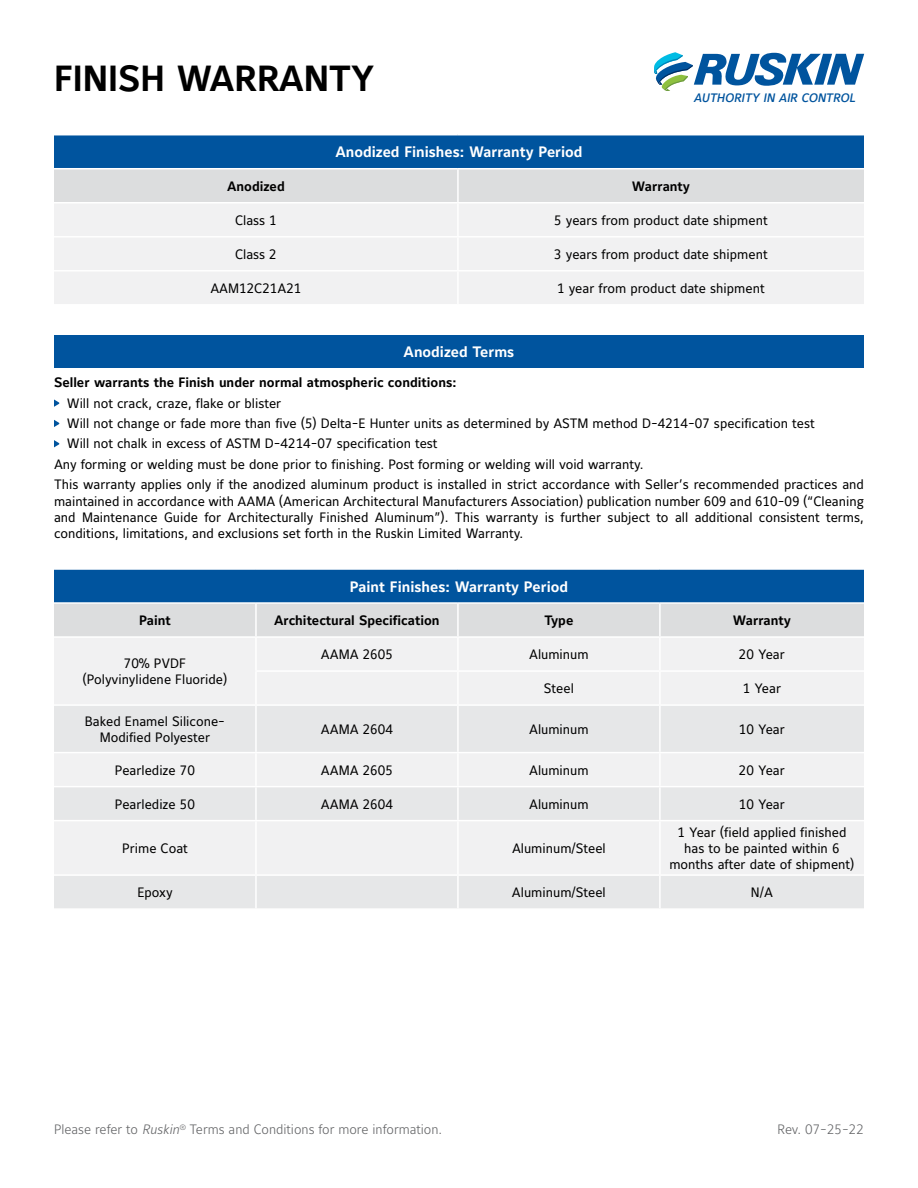
<style>
.page{position:relative;width:918px;height:1188px;background:#fff}
.page>*{position:absolute;margin:0;border:0;box-sizing:border-box;transform-origin:0 0}
.t1{font:36px "Maurea Bold Tf";color:#000}
.t2{font:15px "Maurea Bold Tf";color:#fff}
.t3{font:13.5px/16.2px "Maurea Regular Tf";color:#000;text-align:center}
.t4{font:13.5px "Maurea Bold Tf";color:#000}
.t5{font:13.5px "Maurea Light Tf";color:#636466}
.t6{font:12.15px "Maurea Medium Italic Tf";color:#00549e}
.s1{font-family:"Maurea Light Italic Tf"}
</style>
<div class="page">
<svg style="left:654px;top:52px;width:210px;height:39px"></svg>
<div style="left:54px;top:135px;width:810px;height:34px;background:#00549e"></div>
<div style="left:54px;top:169px;width:810px;height:33px;background:#dcddde"></div>
<div style="left:54px;top:204px;width:810px;height:100px;background:#f1f1f2"></div>
<hr style="left:457px;top:204px;width:2px;height:32px;background:#fff">
<hr style="left:54px;top:236px;width:404px;height:2px;background:#fff">
<hr style="left:458px;top:236px;width:406px;height:2px;background:#fff">
<hr style="left:457px;top:238px;width:2px;height:32px;background:#fff">
<hr style="left:54px;top:270px;width:404px;height:2px;background:#fff">
<hr style="left:458px;top:270px;width:406px;height:2px;background:#fff">
<hr style="left:457px;top:272px;width:2px;height:32px;background:#fff">
<hr style="left:457px;top:169px;width:2px;height:33px;background:#fff">
<hr style="left:54px;top:168px;width:404px;height:1px;background:#fff">
<hr style="left:458px;top:168px;width:406px;height:1px;background:#fff">
<div style="left:54px;top:569px;width:810px;height:34px;background:#00549e"></div>
<div style="left:54px;top:604px;width:810px;height:32px;background:#dcddde"></div>
<div style="left:54px;top:638px;width:810px;height:148px;background:#f1f1f2"></div>
<div style="left:54px;top:706px;width:810px;height:46px;background:#e6e7e8"></div>
<svg style="left:54px;top:787px;width:810px;height:121px;fill:#e6e7e8"></svg>
<hr style="left:255px;top:638px;width:2px;height:32px;background:#fff">
<hr style="left:457px;top:638px;width:2px;height:32px;background:#fff">
<hr style="left:659px;top:638px;width:2px;height:32px;background:#fff">
<hr style="left:255px;top:670px;width:203px;height:2px;background:#fff">
<hr style="left:255px;top:672px;width:2px;height:32px;background:#fff">
<hr style="left:458px;top:670px;width:202px;height:2px;background:#fff">
<hr style="left:457px;top:672px;width:2px;height:32px;background:#fff">
<hr style="left:660px;top:670px;width:204px;height:2px;background:#fff">
<hr style="left:659px;top:672px;width:2px;height:32px;background:#fff">
<hr style="left:54px;top:704px;width:202px;height:2px;background:#fff">
<hr style="left:256px;top:704px;width:202px;height:2px;background:#fff">
<hr style="left:54px;top:752px;width:202px;height:1px;background:#fff">
<hr style="left:256px;top:752px;width:202px;height:1px;background:#fff">
<hr style="left:255px;top:706px;width:2px;height:46px;background:#fff">
<hr style="left:458px;top:704px;width:202px;height:2px;background:#fff">
<hr style="left:457px;top:706px;width:2px;height:46px;background:#fff">
<hr style="left:660px;top:704px;width:204px;height:2px;background:#fff">
<hr style="left:659px;top:706px;width:2px;height:46px;background:#fff">
<hr style="left:255px;top:753px;width:2px;height:33px;background:#fff">
<hr style="left:458px;top:752px;width:202px;height:1px;background:#fff">
<hr style="left:457px;top:753px;width:2px;height:33px;background:#fff">
<hr style="left:660px;top:752px;width:204px;height:1px;background:#fff">
<hr style="left:659px;top:753px;width:2px;height:33px;background:#fff">
<hr style="left:255px;top:821px;width:2px;height:53px;background:#fff">
<hr style="left:457px;top:821px;width:2px;height:53px;background:#fff">
<hr style="left:659px;top:821px;width:2px;height:53px;background:#fff">
<hr style="left:255px;top:604px;width:2px;height:32px;background:#fff">
<hr style="left:457px;top:604px;width:2px;height:32px;background:#fff">
<hr style="left:659px;top:604px;width:2px;height:32px;background:#fff">
<hr style="left:54px;top:568px;width:202px;height:2px;background:#fff">
<hr style="left:256px;top:568px;width:202px;height:2px;background:#fff">
<hr style="left:458px;top:568px;width:202px;height:2px;background:#fff">
<hr style="left:660px;top:568px;width:204px;height:2px;background:#fff">
<hr style="left:54px;top:602px;width:202px;height:2px;background:#fff">
<hr style="left:256px;top:602px;width:202px;height:2px;background:#fff">
<hr style="left:458px;top:602px;width:202px;height:2px;background:#fff">
<hr style="left:660px;top:602px;width:204px;height:2px;background:#fff">
<hr style="left:54px;top:820px;width:202px;height:1px;background:#fff">
<hr style="left:255px;top:787px;width:2px;height:33px;background:#fff">
<hr style="left:256px;top:820px;width:202px;height:1px;background:#fff">
<hr style="left:457px;top:787px;width:2px;height:33px;background:#fff">
<hr style="left:458px;top:820px;width:202px;height:1px;background:#fff">
<hr style="left:659px;top:787px;width:2px;height:33px;background:#fff">
<hr style="left:660px;top:820px;width:204px;height:1px;background:#fff">
<hr style="left:54px;top:874px;width:202px;height:2px;background:#fff">
<hr style="left:256px;top:874px;width:202px;height:2px;background:#fff">
<hr style="left:255px;top:876px;width:2px;height:32px;background:#fff">
<hr style="left:458px;top:874px;width:202px;height:2px;background:#fff">
<hr style="left:457px;top:876px;width:2px;height:32px;background:#fff">
<hr style="left:660px;top:874px;width:204px;height:2px;background:#fff">
<hr style="left:659px;top:876px;width:2px;height:32px;background:#fff">
<div style="left:54px;top:336px;width:810px;height:32px;background:#00549e"></div>
<svg style="left:54px;top:399px;width:6px;height:8px"></svg>
<svg style="left:54px;top:420px;width:6px;height:7px"></svg>
<svg style="left:54px;top:440px;width:6px;height:7px"></svg>
<h1 class="t1" style="left:54px;top:58px;width:322px">FINISH WARRANTY</h1>
<p class="t2" style="left:335px;top:144px;width:249px">Anodized Finishes: Warranty Period</p>
<p class="t6" style="left:693px;top:91px;width:163px">AUTHORITY IN AIR CONTROL</p>
<p class="t4" style="left:227px;top:179px;width:59px">Anodized</p>
<p class="t4" style="left:632px;top:179px;width:60px">Warranty</p>
<p class="t3" style="left:235px;top:213px;width:43px">Class 1</p>
<p class="t3" style="left:554px;top:213px;width:215px">5 years from product date shipment</p>
<p class="t3" style="left:235px;top:247px;width:43px">Class 2</p>
<p class="t3" style="left:554px;top:247px;width:215px">3 years from product date shipment</p>
<p class="t3" style="left:210px;top:281px;width:93px">AAM12C21A21</p>
<p class="t3" style="left:557px;top:281px;width:209px">1 year from product date shipment</p>
<p class="t2" style="left:404px;top:344px;width:112px">Anodized Terms</p>
<p class="t4" style="left:54px;top:375px;width:404px">Seller warrants the Finish under normal atmospheric conditions:</p>
<p class="t3" style="left:67px;top:396px;width:216px">Will not crack, craze, flake or blister</p>
<p class="t3" style="left:67px;top:416px;width:750px">Will not change or fade more than five (5) Delta-E Hunter units as determined by ASTM method D-4214-07 specification test</p>
<p class="t3" style="left:67px;top:436px;width:372px">Will not chalk in excess of ASTM D-4214-07 specification test</p>
<p class="t3" style="left:54px;top:457px;width:591px">Any forming or welding must be done prior to finishing. Post forming or welding will void warranty.</p>
<p class="t3" style="left:54px;top:477px;width:812px">This warranty applies only if the anodized aluminum product is installed in strict accordance with Seller’s recommended practices and</p>
<p class="t3" style="left:54px;top:494px;width:812px;text-align:justify">maintained in accordance with AAMA (American Architectural Manufacturers Association) publication number 609 and 610-09 (“Cleaning and Maintenance Guide for Architecturally Finished Aluminum”). This warranty is further subject to all additional consistent terms, conditions, limitations, and exclusions set forth in the Ruskin Limited Warranty.</p>
<p class="t2" style="left:350px;top:578px;width:220px">Paint Finishes: Warranty Period</p>
<p class="t4" style="left:139px;top:613px;width:33px">Paint</p>
<p class="t4" style="left:274px;top:613px;width:167px">Architectural Specification</p>
<p class="t4" style="left:544px;top:613px;width:31px">Type</p>
<p class="t4" style="left:733px;top:613px;width:60px">Warranty</p>
<p class="t3" style="left:83px;top:656px;width:146px">70% PVDF (Polyvinylidene Fluoride)</p>
<p class="t3" style="left:321px;top:647px;width:73px">AAMA 2605</p>
<p class="t3" style="left:529px;top:647px;width:61px">Aluminum</p>
<p class="t3" style="left:739px;top:647px;width:47px">20 Year</p>
<p class="t3" style="left:544px;top:681px;width:31px">Steel</p>
<p class="t3" style="left:743px;top:681px;width:40px">1 Year</p>
<p class="t3" style="left:85px;top:714px;width:142px">Baked Enamel Silicone-<br>Modified Polyester</p>
<p class="t3" style="left:321px;top:722px;width:73px">AAMA 2604</p>
<p class="t3" style="left:529px;top:722px;width:61px">Aluminum</p>
<p class="t3" style="left:739px;top:722px;width:47px">10 Year</p>
<p class="t3" style="left:115px;top:763px;width:82px">Pearledize 70</p>
<p class="t3" style="left:321px;top:763px;width:73px">AAMA 2605</p>
<p class="t3" style="left:529px;top:763px;width:61px">Aluminum</p>
<p class="t3" style="left:739px;top:763px;width:47px">20 Year</p>
<p class="t3" style="left:115px;top:797px;width:82px">Pearledize 50</p>
<p class="t3" style="left:321px;top:797px;width:73px">AAMA 2604</p>
<p class="t3" style="left:529px;top:797px;width:61px">Aluminum</p>
<p class="t3" style="left:739px;top:797px;width:47px">10 Year</p>
<p class="t3" style="left:122px;top:841px;width:67px">Prime Coat</p>
<p class="t3" style="left:512px;top:841px;width:95px">Aluminum/Steel</p>
<p class="t3" style="left:669px;top:825px;width:187px">1 Year (field applied finished has to be painted within 6 months after date of shipment)</p>
<p class="t3" style="left:137px;top:885px;width:37px">Epoxy</p>
<p class="t3" style="left:512px;top:885px;width:95px">Aluminum/Steel</p>
<p class="t3" style="left:751px;top:885px;width:23px">N/A</p>
<p class="t5" style="left:54px;top:1122px;width:390px">Please refer to <span class="s1">Ruskin</span><sup>®</sup> Terms and Conditions for more information.</p>
<p class="t5" style="left:777px;top:1122px;width:88px">Rev. 07-25-22</p>
</div>
